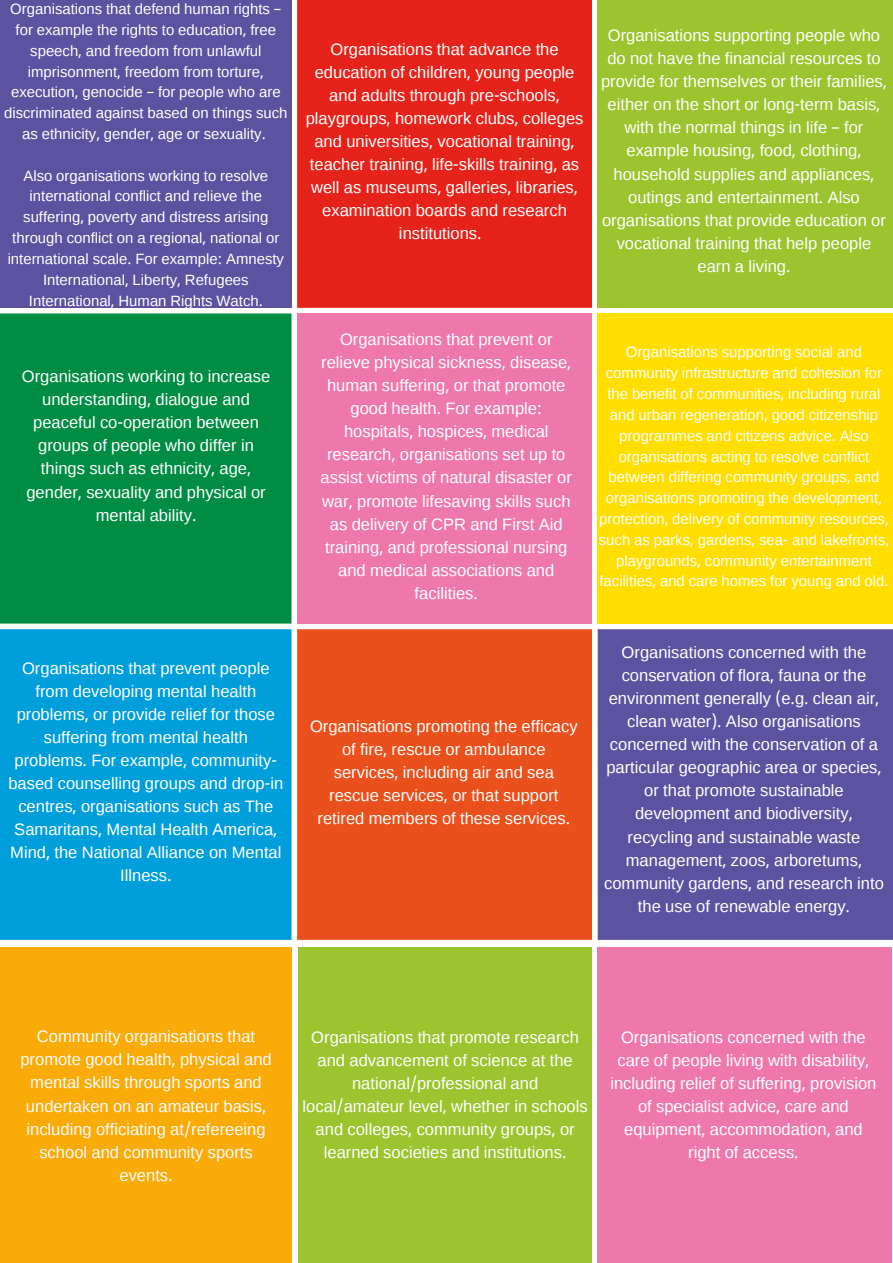
<style>
.page{position:relative;width:893px;height:1263px;background:#fff}
.page>*{position:absolute;margin:0;border:0;box-sizing:border-box;transform-origin:0 0}
.t1{font:16.58px/23.1px "Liberation Sans";color:#fff;text-align:center}
.t2{font:16.58px/23.1px "Liberation Sans";color:#fcfcfc;text-align:center}
.t3{font:14.92px/20.9px "Liberation Sans";color:#fff;text-align:center}
.s1{font-family:"Noto Sans Devanagari"}
</style>
<div class="page">
<div style="left:0;top:0;width:291px;height:308px;background:#5b539f"></div>
<div style="left:297px;top:0;width:295px;height:308px;background:#e5231b"></div>
<div style="left:598px;top:0;width:295px;height:308px;background:#9bc42e"></div>
<div style="left:0;top:313px;width:291px;height:311px;background:#008d43"></div>
<div style="left:297px;top:313px;width:295px;height:311px;background:#ee78ac"></div>
<div style="left:598px;top:313px;width:295px;height:311px;background:#ffde00"></div>
<div style="left:0;top:629px;width:291px;height:311px;background:#009fdb"></div>
<div style="left:297px;top:629px;width:295px;height:311px;background:#e9501b"></div>
<div style="left:598px;top:629px;width:295px;height:311px;background:#5b539f"></div>
<div style="left:0;top:947px;width:292px;height:316px;background:#f8ab09"></div>
<div style="left:298px;top:947px;width:293px;height:316px;background:#9bc42e"></div>
<div style="left:597px;top:947px;width:295px;height:316px;background:#ee78ac"></div>
<p class="t3" style="left:4px;top:-2px;width:285px">Organisations that defend human rights <span class="s1">– </span>for example the rights to education<span class="s1">,</span> free speech<span class="s1">,</span> and freedom from unlawful imprisonment<span class="s1">,</span> freedom from torture<span class="s1">, </span>execution<span class="s1">,</span> genocide <span class="s1">–</span> for people who are discriminated against based on things such as ethnicity<span class="s1">,</span> gender<span class="s1">,</span> age or sexuality<span class="s1">.</span></p>
<p class="t3" style="left:8px;top:165px;width:278px">Also organisations working to resolve international conflict and relieve the suffering<span class="s1">,</span> poverty and distress arising through conflict on a regional<span class="s1">,</span> national or international scale<span class="s1">.</span> For example<span class="s1">:</span> Amnesty International<span class="s1">,</span> Liberty<span class="s1">,</span> Refugees International<span class="s1">,</span> Human Rights Watch<span class="s1">.</span></p>
<p class="t1" style="left:22px;top:365px;width:250px">Organisations working to increase understanding<span class="s1">,</span> dialogue and peaceful co<span class="s1">-</span>operation between groups of people who differ in things such as ethnicity<span class="s1">,</span> age<span class="s1">, </span>gender<span class="s1">,</span> sexuality and physical or mental ability<span class="s1">.</span></p>
<p class="t1" style="left:8px;top:656px;width:276px">Organisations that prevent people from developing mental health problems<span class="s1">,</span> or provide relief for those suffering from mental health problems<span class="s1">.</span> For example<span class="s1">,</span> community&shy;based counselling groups and drop<span class="s1">-</span>in centres<span class="s1">,</span> organisations such as The<br>Samaritans<span class="s1">,</span> Mental Health America<span class="s1">,<br></span>Mind<span class="s1">,</span> the National Alliance on Mental<br>Illness<span class="s1">.</span></p>
<p class="t1" style="left:306px;top:37px;width:279px">Organisations that advance the education of children<span class="s1">,</span> young people and adults through pre<span class="s1">-</span>schools<span class="s1">, </span>playgroups<span class="s1">,</span> homework clubs<span class="s1">,</span> colleges and universities<span class="s1">,</span> vocational training<span class="s1">, </span>teacher training<span class="s1">,</span> life<span class="s1">-</span>skills training<span class="s1">,</span> as well as museums<span class="s1">,</span> galleries<span class="s1">,</span> libraries<span class="s1">, </span>examination boards and research institutions<span class="s1">.</span></p>
<p class="t1" style="left:601px;top:24px;width:287px">Organisations supporting people who do not have the financial resources to provide for themselves or their families<span class="s1">, </span>either on the short or long<span class="s1">-</span>term basis<span class="s1">, </span>with the normal things in life <span class="s1">–</span> for example housing<span class="s1">,</span> food<span class="s1">,</span> clothing<span class="s1">, </span>household supplies and appliances<span class="s1">, </span>outings and entertainment<span class="s1">.</span> Also organisations that provide education or vocational training that help people earn a living<span class="s1">.</span></p>
<p class="t1" style="left:321px;top:328px;width:253px">Organisations that prevent or relieve physical sickness<span class="s1">,</span> disease<span class="s1">, </span>human suffering<span class="s1">,</span> or that promote good health<span class="s1">.</span> For example<span class="s1">: </span>hospitals<span class="s1">,</span> hospices<span class="s1">,</span> medical research<span class="s1">,</span> organisations set up to assist victims of natural disaster or war<span class="s1">,</span> promote lifesaving skills such as delivery of CPR and First Aid training<span class="s1">,</span> and professional nursing and medical associations and facilities<span class="s1">.</span></p>
<p class="t1" style="left:310px;top:714px;width:269px">Organisations promoting the efficacy of fire<span class="s1">,</span> rescue or ambulance services<span class="s1">,</span> including air and sea rescue services<span class="s1">,</span> or that support retired members of these services<span class="s1">.</span></p>
<p class="t3" style="left:599px;top:342px;width:292px">Organisations supporting social and community infrastructure and cohesion for the benefit of communities<span class="s1">,</span> including rural and urban regeneration<span class="s1">,</span> good citizenship programmes and citizens advice<span class="s1">.</span> Also organisations acting to resolve conflict between differing community groups<span class="s1">,</span> and organisations promoting the development<span class="s1">, </span>protection<span class="s1">,</span> delivery of community resources<span class="s1">, </span>such as parks<span class="s1">,</span> gardens<span class="s1">,</span> sea<span class="s1">-</span> and lakefronts<span class="s1">, </span>playgrounds<span class="s1">,</span> community entertainment facilities<span class="s1">,</span> and care homes for young and old<span class="s1">.</span></p>
<p class="t1" style="left:604px;top:641px;width:281px">Organisations concerned with the conservation of flora<span class="s1">,</span> fauna or the environment generally <span class="s1">(</span>e<span class="s1">.</span>g<span class="s1">.</span> clean air<span class="s1">, </span>clean water<span class="s1">).</span> Also organisations concerned with the conservation of a particular geographic area or species<span class="s1">, </span>or that promote sustainable development and biodiversity<span class="s1">, </span>recycling and sustainable waste management<span class="s1">,</span> zoos<span class="s1">,</span> arboretums<span class="s1">, </span>community gardens<span class="s1">,</span> and research into the use of renewable energy<span class="s1">.</span></p>
<p class="t2" style="left:20px;top:1025px;width:253px">Community organisations that promote good health<span class="s1">,</span> physical and mental skills through sports and undertaken on an amateur basis<span class="s1">, </span>including officiating at<span class="s1">/</span>refereeing school and community sports events<span class="s1">.</span></p>
<p class="t1" style="left:303px;top:1025px;width:287px">Organisations that promote research and advancement of science at the national<span class="s1">/</span>professional and local<span class="s1">/</span>amateur level<span class="s1">,</span> whether in schools and colleges<span class="s1">,</span> community groups<span class="s1">,</span> or learned societies and institutions<span class="s1">.</span></p>
<p class="t1" style="left:610px;top:1025px;width:268px">Organisations concerned with the care of people living with disability<span class="s1">, </span>including relief of suffering<span class="s1">,</span> provision of specialist advice<span class="s1">,</span> care and equipment<span class="s1">,</span> accommodation<span class="s1">,</span> and right of access<span class="s1">.</span></p>
</div>
